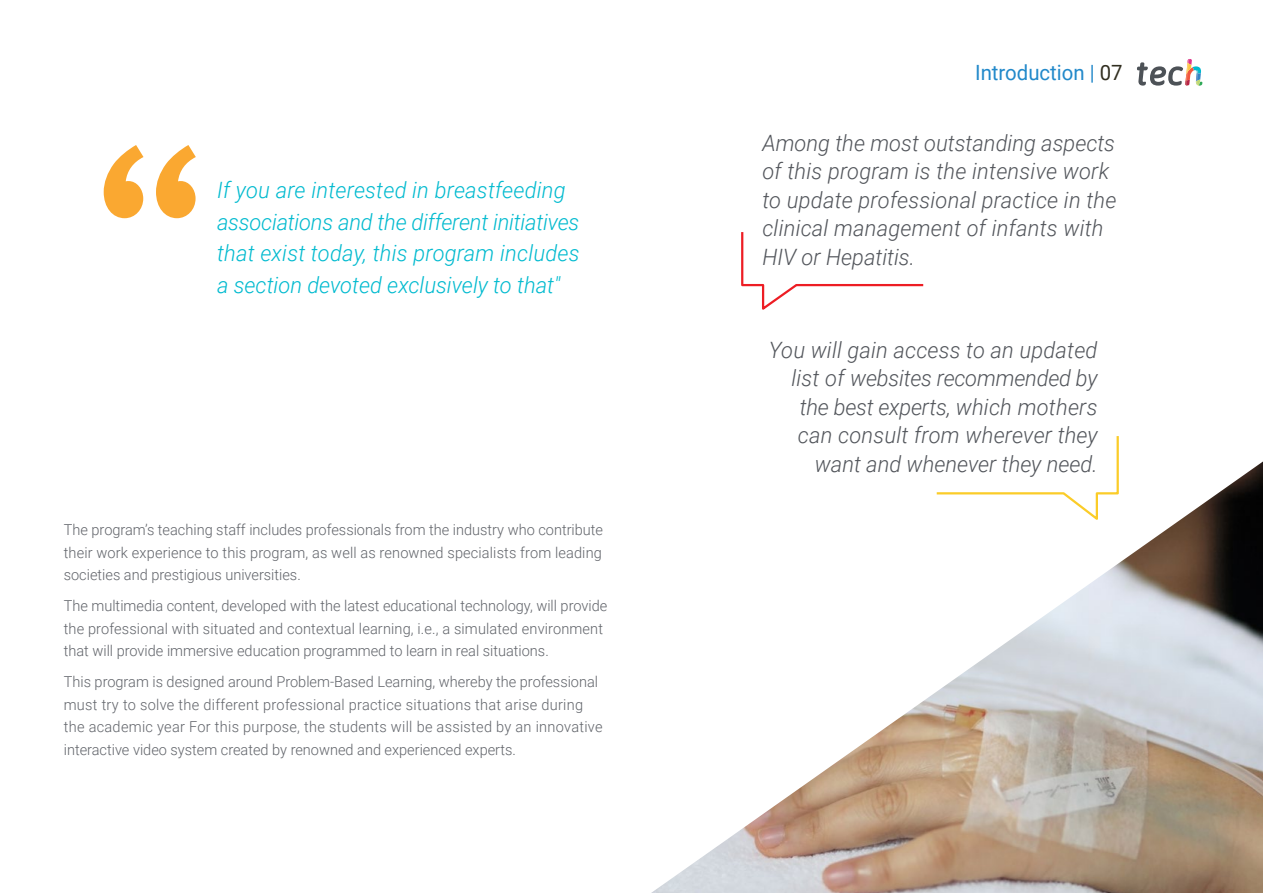
<style>
.page{position:relative;width:1263px;height:893px;background:#fff}
.page>*{position:absolute;margin:0;border:0;box-sizing:border-box;transform-origin:0 0}
.t1{font:italic 300 22.5px/28.5px "Roboto";letter-spacing:.01em;color:#52555b;text-align:right}
.t2{font:italic 300 22.5px/31.5px "Roboto";color:#00bacf}
.t3{font:21px "Roboto";color:#2289ca}
.t4{font:300 15px/22.5px "Roboto";color:#61646a}
.s1{color:#2489ca}
.s2{color:#312e20}
</style>
<div class="page">
<svg style="left:104px;top:145px;width:92px;height:73px"></svg>
<svg style="left:1116px;top:436px;width:3px;height:25px"></svg>
<svg style="left:741px;top:232px;width:183px;height:78px"></svg>
<img style="left:651px;top:461px;width:612px;height:432px">
<svg style="left:1137px;top:59px;width:65px;height:27px"></svg>
<h1 class="t2" style="left:217px;top:174px;width:364px">If you are interested in breastfeeding associations and the different initiatives that exist today, this program includes a section devoted exclusively to that"</h1>
<p class="t4" style="left:64px;top:518px;width:541px;text-align:justify">The program’s teaching staff includes professionals from the industry who contribute their work experience to this program, as well as renowned specialists from leading societies and prestigious universities.</p>
<p class="t4" style="left:64px;top:594px;width:545px">The multimedia content, developed with the latest educational technology, will provide the professional with situated and contextual learning, i.e., a simulated environment that will provide immersive education programmed to learn in real situations.</p>
<p class="t4" style="left:64px;top:670px;width:540px">This program is designed around Problem-Based Learning, whereby the professional must try to solve the different professional practice situations that arise during the academic year For this purpose, the students will be assisted by an innovative interactive video system created by renowned and experienced experts.</p>
<h2 class="t3" style="left:975px;top:57px;width:149px">Introduction <span class="s1">|</span> <span class="s2">07</span></h2>
<h1 class="t1" style="left:762px;top:128px;width:356px;text-align:left">Among the most outstanding aspects of this program is the intensive work to update professional practice in the clinical management of infants with HIV or Hepatitis.</h1>
<h1 class="t1" style="left:769px;top:335px;width:330px">You will gain access to an updated list of websites recommended by the best experts, which mothers can consult from wherever they want and whenever they need.</h1>
</div>
